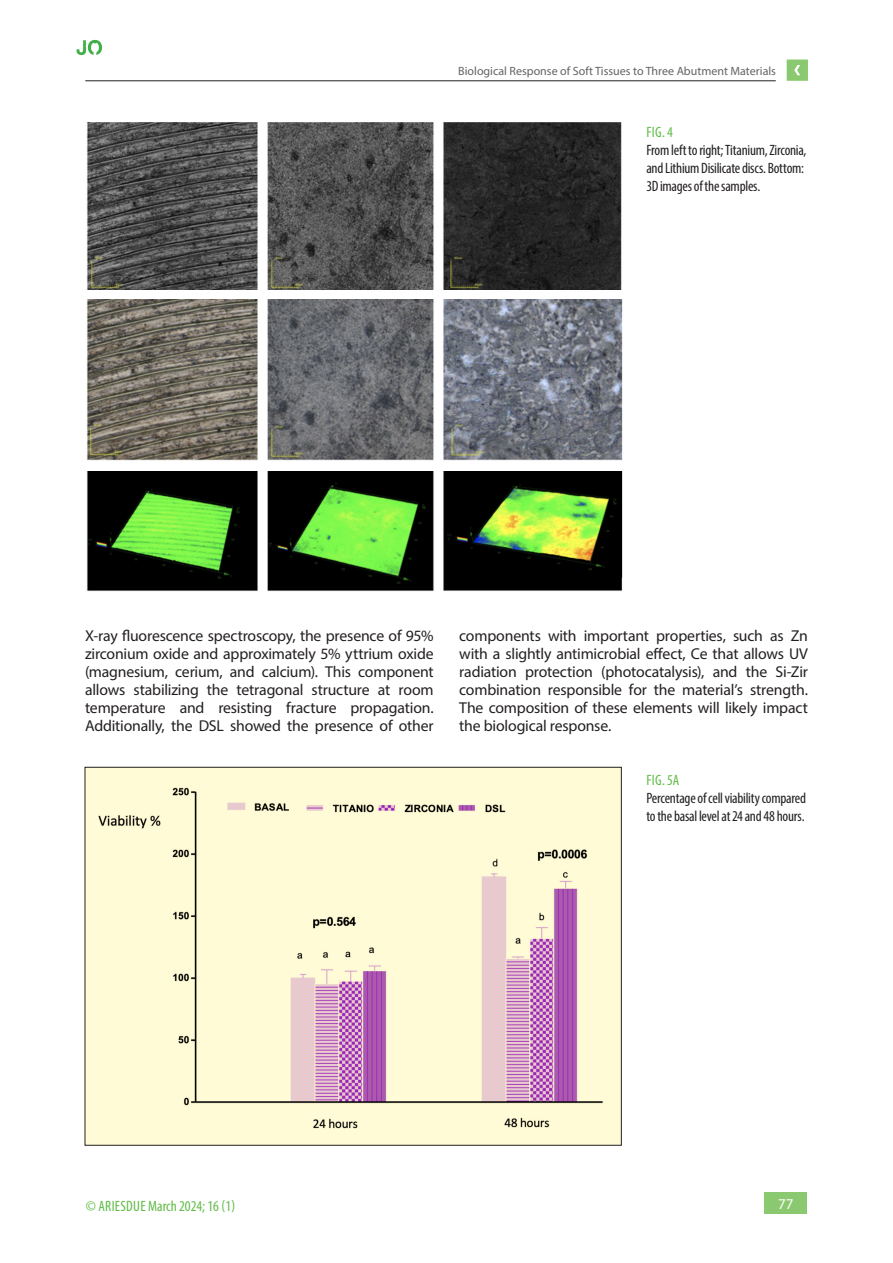
<style>
.page{position:relative;width:893px;height:1263px;background:#fff}
.page>*{position:absolute;margin:0;border:0;box-sizing:border-box;transform-origin:0 0}
.t1{font:15.75px/18px "Myriad Pro";letter-spacing:-.01em;color:#231f20;text-align:justify}
.t2{font:condensed 15px/18px "Myriad Pro";letter-spacing:-.015em;color:#231f20}
.t3{font:condensed 15px "Myriad Pro";letter-spacing:.015em;color:#60bb46}
.t4{font:15px "Myriad Pro";color:#fff}
.t5{font:12px "Myriad Pro";color:#636366}
</style>
<div class="page">
<svg style="left:787px;top:60px;width:21px;height:21px"></svg>
<hr style="left:85px;top:81px;width:691px;height:1px;background:#231f20">
<div style="left:765px;top:1193px;width:42px;height:21px;background:#8ac96f"></div>
<svg style="left:77px;top:40px;width:25px;height:15px"></svg>
<img style="left:87px;top:122px;width:535px;height:167px">
<img style="left:87px;top:299px;width:536px;height:162px">
<img style="left:87px;top:471px;width:536px;height:120px">
<img style="left:87px;top:774px;width:532px;height:369px">
<p class="t5" style="left:458px;top:63px;width:319px">Biological Response of Soft Tissues to Three Abutment Materials</p>
<p class="t3" style="left:646px;top:123px;width:28px">FIG. 4</p>
<p class="t2" style="left:646px;top:141px;width:162px">From left to right; Titanium, Zirconia, and Lithium Disilicate discs. Bottom:<br>3D images of the samples.</p>
<p class="t1" style="left:85px;top:627px;width:350px">X-ray fluorescence spectroscopy, the presence of 95% zirconium oxide and approximately 5% yttrium oxide (magnesium, cerium, and calcium). This component allows stabilizing the tetragonal structure at room temperature and resisting fracture propagation.<br>Additionally, the DSL showed the presence of other</p>
<p class="t1" style="left:459px;top:627px;width:350px">components with important properties, such as Zn with a slightly antimicrobial effect, Ce that allows UV radiation protection (photocatalysis), and the Si-Zir combination responsible for the material’s strength.<br>The composition of these elements will likely impact the biological response.</p>
<p class="t3" style="left:646px;top:771px;width:34px">FIG. 5A</p>
<p class="t2" style="left:646px;top:789px;width:161px">Percentage of cell viability compared to the basal level at 24 and 48 hours.</p>
<p class="t3" style="left:86px;top:1196px;width:151px">© ARIESDUE March 2024; 16 (1)</p>
<p class="t4" style="left:778px;top:1195px;width:17px">77</p>
</div>
